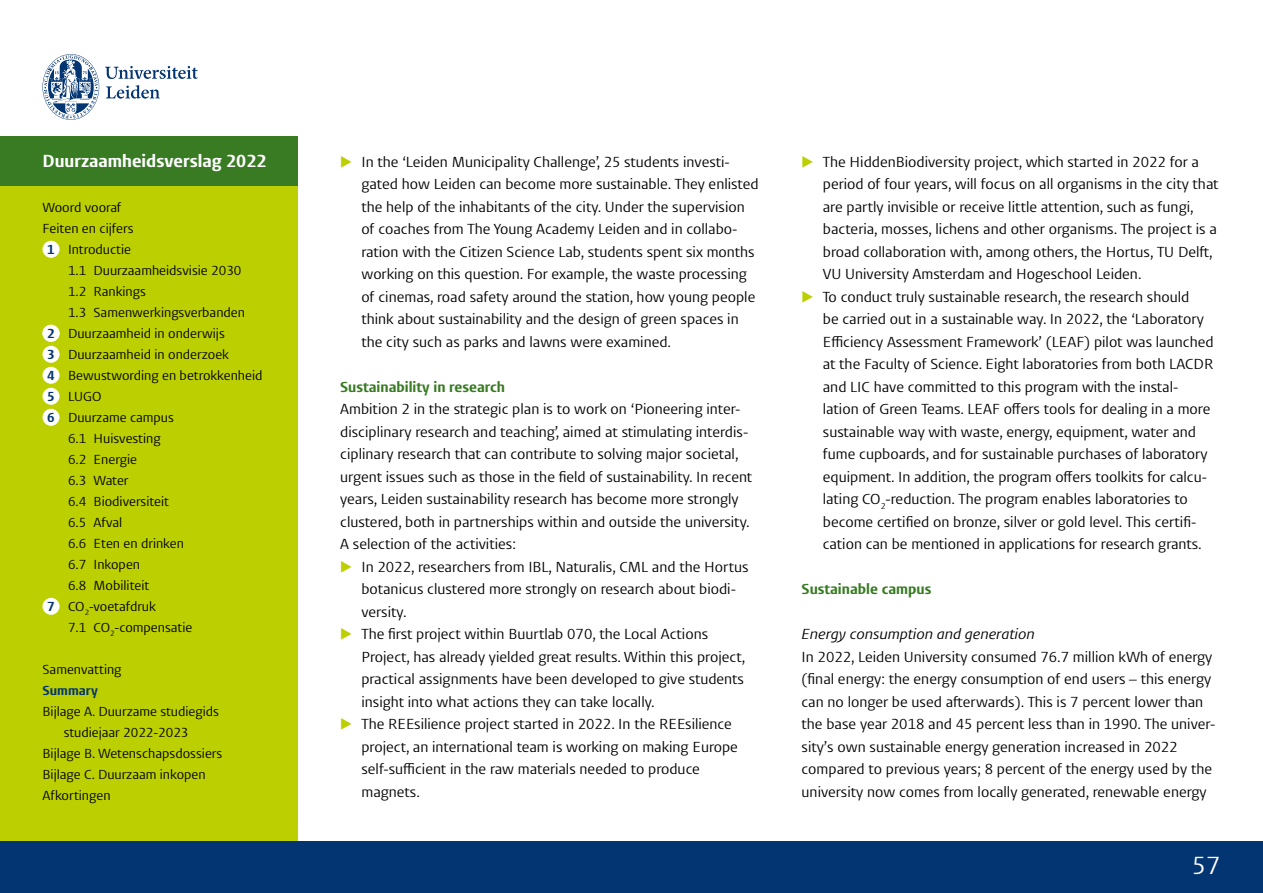
<style>
.page{position:relative;width:1263px;height:893px;background:#fff}
.page>*{position:absolute;margin:0;border:0;box-sizing:border-box;transform-origin:0 0}
.t1{font:25.5px "Vestula";color:#fff}
.t2{font:300 18px "Vestula";color:#fff}
.t3{font:15px/22.5px "Vestula";color:#000}
.t4{font:300 15px "Vestula";color:#397b23}
.t5{font:italic 15px "Vestula";color:#000}
.t6{font:13.5px "Vestula";color:#000}
.t7{font:300 13.5px "Vestula";color:#033572}
.s1{font-weight:300;color:#033572}
</style>
<div class="page">
<div style="left:0;top:176px;width:298px;height:717px;background:#bccf00"></div>
<div style="left:0;top:842px;width:1263px;height:51px;background:#033572"></div>
<div style="left:0;top:136px;width:298px;height:50px;background:#397b23"></div>
<svg style="left:105px;top:66px;width:93px;height:33px"></svg>
<svg style="left:43px;top:54px;width:56px;height:66px"></svg>
<div style="left:43px;top:241px;width:17px;height:17px;background:#fff;border-radius:50%"></div>
<div style="left:43px;top:346px;width:17px;height:17px;background:#fff;border-radius:50%"></div>
<div style="left:43px;top:367px;width:17px;height:17px;background:#fff;border-radius:50%"></div>
<div style="left:43px;top:388px;width:17px;height:17px;background:#fff;border-radius:50%"></div>
<div style="left:43px;top:409px;width:17px;height:17px;background:#fff;border-radius:50%"></div>
<div style="left:43px;top:598px;width:17px;height:17px;background:#fff;border-radius:50%"></div>
<div style="left:43px;top:325px;width:17px;height:17px;background:#fff;border-radius:50%"></div>
<p class="t2" style="left:43px;top:149px;width:226px">Duurzaamheidsverslag 2022</p>
<p class="t6" style="left:43px;top:199px;width:80px">Woord vooraf</p>
<p class="t6" style="left:43px;top:220px;width:93px">Feiten en cijfers</p>
<p class="t6" style="left:47px;top:241px;width:85px"><span class="s1">1</span> Introductie</p>
<p class="t6" style="left:68px;top:262px;width:175px">1.1 Duurzaamheidsvisie 2030</p>
<p class="t6" style="left:68px;top:283px;width:79px">1.2 Rankings</p>
<p class="t6" style="left:68px;top:304px;width:179px">1.3 Samenwerkingsverbanden</p>
<p class="t6" style="left:47px;top:325px;width:179px"><span class="s1">2</span> Duurzaamheid in onderwijs</p>
<p class="t6" style="left:47px;top:346px;width:183px"><span class="s1">3</span> Duurzaamheid in onderzoek</p>
<p class="t6" style="left:47px;top:367px;width:217px"><span class="s1">4</span> Bewustwording en betrokkenheid</p>
<p class="t6" style="left:47px;top:388px;width:56px"><span class="s1">5</span> LUGO</p>
<p class="t6" style="left:47px;top:409px;width:128px"><span class="s1">6</span> Duurzame campus</p>
<p class="t6" style="left:68px;top:430px;width:94px">6.1 Huisvesting</p>
<p class="t6" style="left:68px;top:451px;width:71px">6.2 Energie</p>
<p class="t6" style="left:68px;top:472px;width:62px">6.3 Water</p>
<p class="t6" style="left:68px;top:493px;width:103px">6.4 Biodiversiteit</p>
<p class="t6" style="left:68px;top:514px;width:56px">6.5 Afval</p>
<p class="t6" style="left:68px;top:535px;width:117px">6.6 Eten en drinken</p>
<p class="t6" style="left:68px;top:556px;width:74px">6.7 Inkopen</p>
<p class="t6" style="left:68px;top:577px;width:83px">6.8 Mobiliteit</p>
<p class="t6" style="left:47px;top:598px;width:110px"><span class="s1">7</span> CO<sub>2</sub>-voetafdruk</p>
<p class="t6" style="left:68px;top:619px;width:126px">7.1 CO<sub>2</sub>-compensatie</p>
<p class="t6" style="left:43px;top:661px;width:81px">Samenvatting</p>
<p class="t7" style="left:43px;top:682px;width:57px">Summary</p>
<p class="t6" style="left:43px;top:703px;width:178px">Bijlage A. Duurzame studiegids</p>
<p class="t6" style="left:64px;top:724px;width:126px">studiejaar 2022-2023</p>
<p class="t6" style="left:43px;top:745px;width:181px">Bijlage B. Wetenschapsdossiers</p>
<p class="t6" style="left:43px;top:766px;width:165px">Bijlage C. Duurzaam inkopen</p>
<p class="t6" style="left:43px;top:787px;width:70px">Afkortingen</p>
<p class="t3" style="left:361px;top:150px;width:399px">In the ‘Leiden Municipality Challenge’, 25 students investi&shy;gated how Leiden can become more sustainable. They enlisted the help of the inhabitants of the city. Under the supervision of coaches from The Young Academy Leiden and in collabo&shy;ration with the Citizen Science Lab, students spent six months working on this question. For example, the waste processing of cinemas, road safety around the station, how young people think about sustainability and the design of green spaces in the city such as parks and lawns were examined.</p>
<p class="t4" style="left:340px;top:377px;width:166px">Sustainability in research</p>
<p class="t3" style="left:340px;top:398px;width:414px">Ambition 2 in the strategic plan is to work on ‘Pioneering inter&shy;disciplinary research and teaching’, aimed at stimulating interdis&shy;ciplinary research that can contribute to solving major societal, urgent issues such as those in the field of sustainability. In recent years, Leiden sustainability research has become more strongly clustered, both in partnerships within and outside the university.<br>A selection of the activities:</p>
<p class="t3" style="left:361px;top:555px;width:389px">In 2022, researchers from IBL, Naturalis, CML and the Hortus botanicus clustered more strongly on research about biodi&shy;versity.<br>The first project within Buurtlab 070, the Local Actions Project, has already yielded great results. Within this project, practical assignments have been developed to give students insight into what actions they can take locally.<br>The REEsilience project started in 2022. In the REEsilience project, an international team is working on making Europe self-sufficient in the raw materials needed to produce magnets.</p>
<p class="t3" style="left:823px;top:150px;width:397px">The HiddenBiodiversity project, which started in 2022 for a period of four years, will focus on all organisms in the city that are partly invisible or receive little attention, such as fungi, bacteria, mosses, lichens and other organisms. The project is a broad collaboration with, among others, the Hortus, TU Delft, VU University Amsterdam and Hogeschool Leiden.<br>To conduct truly sustainable research, the research should<br>be carried out in a sustainable way. In 2022, the ‘Laboratory Efficiency Assessment Framework’ (LEAF) pilot was launched at the Faculty of Science. Eight laboratories from both LACDR and LIC have committed to this program with the instal-<br>lation of Green Teams. LEAF offers tools for dealing in a more sustainable way with waste, energy, equipment, water and fume cupboards, and for sustainable purchases of laboratory equipment. In addition, the program offers toolkits for calcu&shy;lating CO<sub>2</sub>-reduction. The program enables laboratories to become certified on bronze, silver or gold level. This certifi&shy;cation can be mentioned in applications for research grants.</p>
<p class="t4" style="left:802px;top:580px;width:131px">Sustainable campus</p>
<p class="t5" style="left:802px;top:625px;width:235px">Energy consumption and generation</p>
<p class="t3" style="left:802px;top:645px;width:415px">In 2022, Leiden University consumed 76.7 million kWh of energy (final energy: the energy consumption of end users – this energy can no longer be used afterwards). This is 7 percent lower than the base year 2018 and 45 percent less than in 1990. The univer&shy;sity’s own sustainable energy generation increased in 2022 compared to previous years; 8 percent of the energy used by the university now comes from locally generated, renewable energy</p>
<h1 class="t1" style="left:1192px;top:849px;width:30px">57</h1>
</div>
